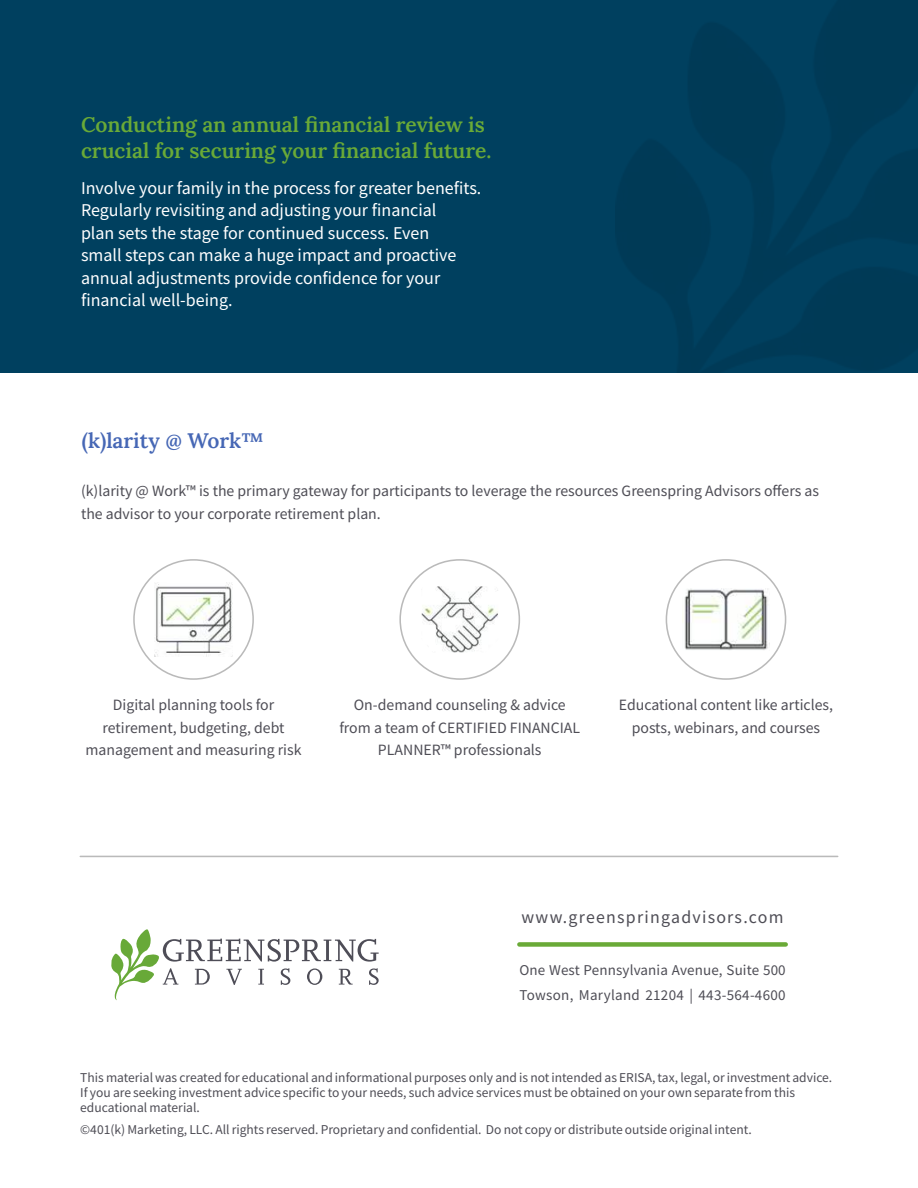
<style>
.page{position:relative;width:918px;height:1188px;background:#fff}
.page>*{position:absolute;margin:0;border:0;box-sizing:border-box;transform-origin:0 0}
.t1{font:600 21px/25.2px "Lora";color:#6aaa37}
.t2{font:600 21px "Lora";color:#4667b5}
.t3{font:18px/22.5px "Source Sans Pro";color:#fff}
.t4{font:17.85px "Source Sans Pro";letter-spacing:.07em;color:#4e4d55}
.t5{font:15.75px/22.5px "Source Sans Pro";color:#4e4d55;text-align:center}
.t6{font:15px/25.2px "Source Sans Pro";letter-spacing:.01em;color:#4e4d55}
.t7{font:13.5px/15px "Source Sans Pro";color:#4e4d55}
</style>
<div class="page">
<div style="left:0;top:0;width:918px;height:373px;background:#00405f"></div>
<img style="left:155px;top:583px;width:78px;height:73px">
<div style="left:133px;top:559px;width:121px;height:121px;border:2px solid #bababa;border-radius:50%"></div>
<div style="left:399px;top:559px;width:121px;height:121px;border:2px solid #bababa;border-radius:50%"></div>
<img style="left:421px;top:586px;width:77px;height:67px">
<div style="left:666px;top:559px;width:120px;height:121px;border:2px solid #bababa;border-radius:50%"></div>
<img style="left:682px;top:588px;width:88px;height:62px">
<svg style="left:111px;top:929px;width:268px;height:71px"></svg>
<div style="left:519px;top:942px;width:267px;height:5px;background:#6aaa37"></div>
<hr style="left:80px;top:856px;width:758px;height:1px;background:#bababa">
<h1 class="t1" style="left:81px;top:111px;width:412px">Conducting an annual financial review is crucial for securing your financial future.</h1>
<p class="t3" style="left:81px;top:176px;width:402px">Involve your family in the process for greater benefits.<br>Regularly revisiting and adjusting your financial<br>plan sets the stage for continued success. Even<br>small steps can make a huge impact and proactive annual adjustments provide confidence for your financial well-being.</p>
<h1 class="t2" style="left:82px;top:425px;width:184px">(k)larity @ Work™</h1>
<p class="t5" style="left:81px;top:479px;width:740px;text-align:left">(k)larity @ Work™ is the primary gateway for participants to leverage the resources Greenspring Advisors offers as the advisor to your corporate retirement plan.</p>
<p class="t5" style="left:86px;top:695px;width:218px">Digital planning tools for retirement, budgeting, debt management and measuring risk</p>
<p class="t5" style="left:339px;top:695px;width:242px">On-demand counseling &amp; advice from a team of CERTIFIED FINANCIAL<br>PLANNER™ professionals</p>
<p class="t5" style="left:619px;top:695px;width:216px">Educational content like articles, posts, webinars, and courses</p>
<h3 class="t4" style="left:522px;top:909px;width:263px">www.greenspringadvisors.com</h3>
<p class="t6" style="left:519px;top:959px;width:268px">One West Pennsylvania Avenue, Suite 500<br>Towson, Maryland 21204 | 443-564-4600</p>
<p class="t7" style="left:80px;top:1071px;width:754px">This material was created for educational and informational purposes only and is not intended as ERISA, tax, legal, or investment advice.<br>If you are seeking investment advice specific to your needs, such advice services must be obtained on your own separate from this educational material.</p>
<p class="t7" style="left:80px;top:1122px;width:673px">©401(k) Marketing, LLC. All rights reserved. Proprietary and confidential. Do not copy or distribute outside original intent.</p>
</div>
